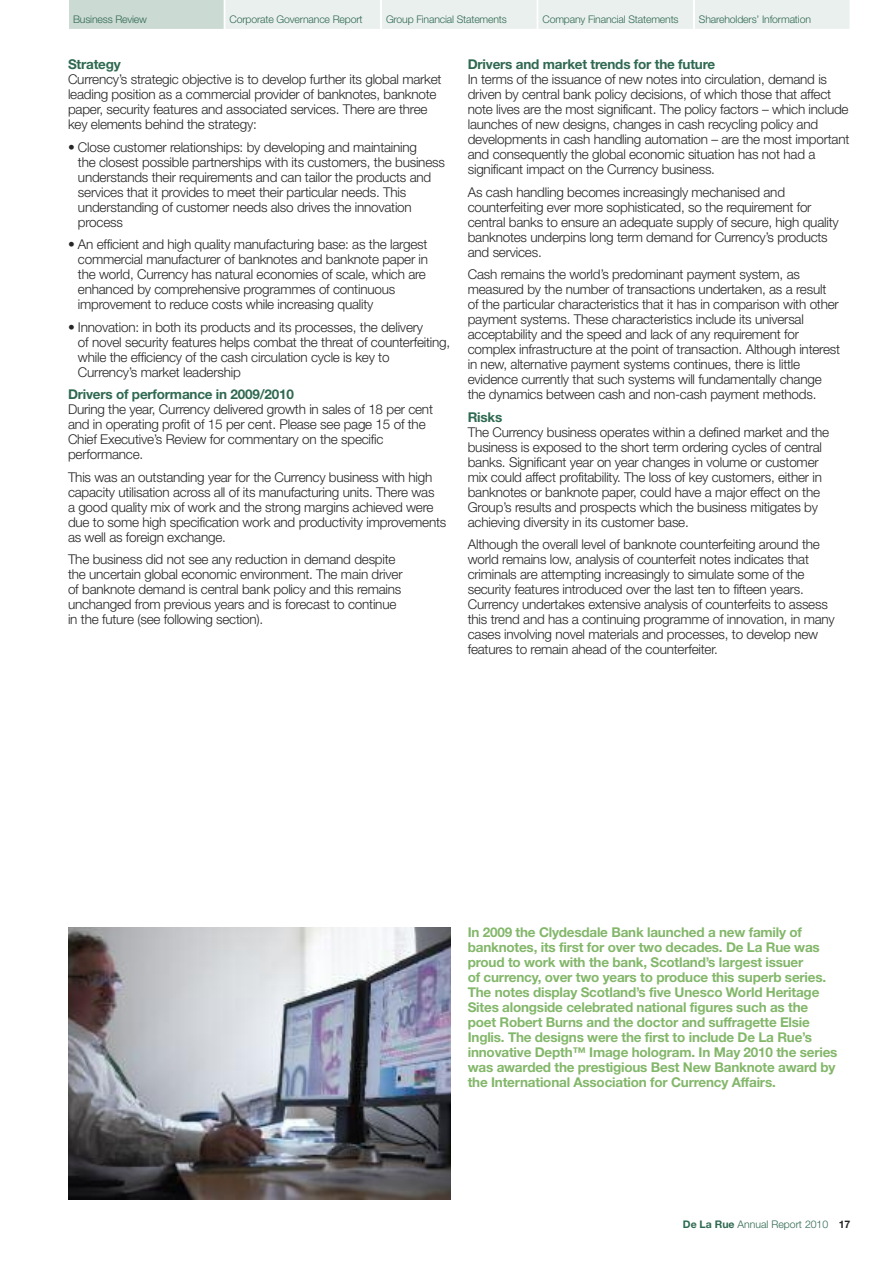
<style>
.page{position:relative;width:893px;height:1263px;background:#fff}
.page>*{position:absolute;margin:0;border:0;box-sizing:border-box;transform-origin:0 0}
.t1{font:300 13.5px/15px "Helvetica Neue";letter-spacing:-.015em;color:#272627}
.t2{font:700 13.5px/15px "Helvetica Neue";letter-spacing:-.015em;color:#83b76a}
.t3{font:700 13.5px "Helvetica Neue";letter-spacing:-.015em;color:#2f6951}
.t4{font:300 10.5px "Helvetica Neue";letter-spacing:-.015em;color:#2f6951}
.s1{font-weight:700}
.s2{font-weight:700;color:#272627}
</style>
<div class="page">
<img style="left:68px;top:927px;width:383px;height:272px">
<svg style="left:69px;top:0;width:781px;height:29px;background:#e4ebe8"></svg>
<p class="t4" style="left:73px;top:15px;width:75px">Business Review</p>
<p class="t4" style="left:230px;top:15px;width:135px">Corporate Governance Report</p>
<p class="t4" style="left:386px;top:15px;width:122px">Group Financial Statements</p>
<p class="t4" style="left:542px;top:15px;width:138px">Company Financial Statements</p>
<p class="t4" style="left:699px;top:15px;width:114px">Shareholders’ Information</p>
<p class="t3" style="left:68px;top:60px;width:54px">Strategy</p>
<p class="t1" style="left:68px;top:73px;width:375px">Currency’s strategic objective is to develop further its global market leading position as a commercial provider of banknotes, banknote paper, security features and associated services. There are three key elements behind the strategy:</p>
<p class="t1" style="left:78px;top:141px;width:368px;text-indent:-10px">• Close customer relationships: by developing and maintaining<br>the closest possible partnerships with its customers, the business understands their requirements and can tailor the products and services that it provides to meet their particular needs. This understanding of customer needs also drives the innovation process</p>
<p class="t1" style="left:78px;top:238px;width:352px;text-indent:-10px">• An efficient and high quality manufacturing base: as the largest commercial manufacturer of banknotes and banknote paper in the world, Currency has natural economies of scale, which are enhanced by comprehensive programmes of continuous improvement to reduce costs while increasing quality</p>
<p class="t1" style="left:78px;top:321px;width:374px;text-indent:-10px">• Innovation: in both its products and its processes, the delivery<br>of novel security features helps combat the threat of counterfeiting, while the efficiency of the cash circulation cycle is key to Currency’s market leadership</p>
<p class="t3" style="left:68px;top:390px;width:227px">Drivers of performance in 2009/2010</p>
<p class="t1" style="left:68px;top:403px;width:366px">During the year, Currency delivered growth in sales of 18 per cent and in operating profit of 15 per cent. Please see page 15 of the Chief Executive’s Review for commentary on the specific performance.</p>
<p class="t1" style="left:68px;top:471px;width:380px">This was an outstanding year for the Currency business with high capacity utilisation across all of its manufacturing units. There was<br>a good quality mix of work and the strong margins achieved were due to some high specification work and productivity improvements as well as foreign exchange.</p>
<p class="t1" style="left:68px;top:553px;width:336px">The business did not see any reduction in demand despite the uncertain global economic environment. The main driver of banknote demand is central bank policy and this remains unchanged from previous years and is forecast to continue in the future (see following section).</p>
<p class="t3" style="left:468px;top:60px;width:249px">Drivers and market trends for the future</p>
<p class="t1" style="left:468px;top:73px;width:383px">In terms of the issuance of new notes into circulation, demand is driven by central bank policy decisions, of which those that affect note lives are the most significant. The policy factors – which include launches of new designs, changes in cash recycling policy and developments in cash handling automation – are the most important and consequently the global economic situation has not had a significant impact on the Currency business.</p>
<p class="t1" style="left:468px;top:186px;width:372px">As cash handling becomes increasingly mechanised and counterfeiting ever more sophisticated, so the requirement for central banks to ensure an adequate supply of secure, high quality banknotes underpins long term demand for Currency’s products and services.</p>
<p class="t1" style="left:468px;top:268px;width:374px">Cash remains the world’s predominant payment system, as measured by the number of transactions undertaken, as a result of the particular characteristics that it has in comparison with other payment systems. These characteristics include its universal acceptability and the speed and lack of any requirement for complex infrastructure at the point of transaction. Although interest in new, alternative payment systems continues, there is little evidence currently that such systems will fundamentally change the dynamics between cash and non-cash payment methods.</p>
<p class="t3" style="left:468px;top:412px;width:36px">Risks</p>
<p class="t1" style="left:468px;top:426px;width:363px">The Currency business operates within a defined market and the business is exposed to the short term ordering cycles of central banks. Significant year on year changes in volume or customer mix could affect profitability. The loss of key customers, either in banknotes or banknote paper, could have a major effect on the Group’s results and prospects which the business mitigates by achieving diversity in its customer base.</p>
<p class="t1" style="left:468px;top:538px;width:369px">Although the overall level of banknote counterfeiting around the world remains low, analysis of counterfeit notes indicates that criminals are attempting increasingly to simulate some of the security features introduced over the last ten to fifteen years.<br>Currency undertakes extensive analysis of counterfeits to assess this trend and has a continuing programme of innovation, in many cases involving novel materials and processes, to develop new features to remain ahead of the counterfeiter.</p>
<p class="t2" style="left:468px;top:925px;width:371px">In 2009 the Clydesdale Bank launched a new family of banknotes, its first for over two decades. De La Rue was proud to work with the bank, Scotland’s largest issuer<br>of currency, over two years to produce this superb series.<br>The notes display Scotland’s five Unesco World Heritage Sites alongside celebrated national figures such as the poet Robert Burns and the doctor and suffragette Elsie Inglis. The designs were the first to include De La Rue’s innovative Depth™ Image hologram. In May 2010 the series was awarded the prestigious Best New Banknote award by the International Association for Currency Affairs.</p>
<p class="t4" style="left:683px;top:1220px;width:169px"><span class="s1">De La Rue</span> Annual Report 2010 <span class="s2">17</span></p>
</div>
